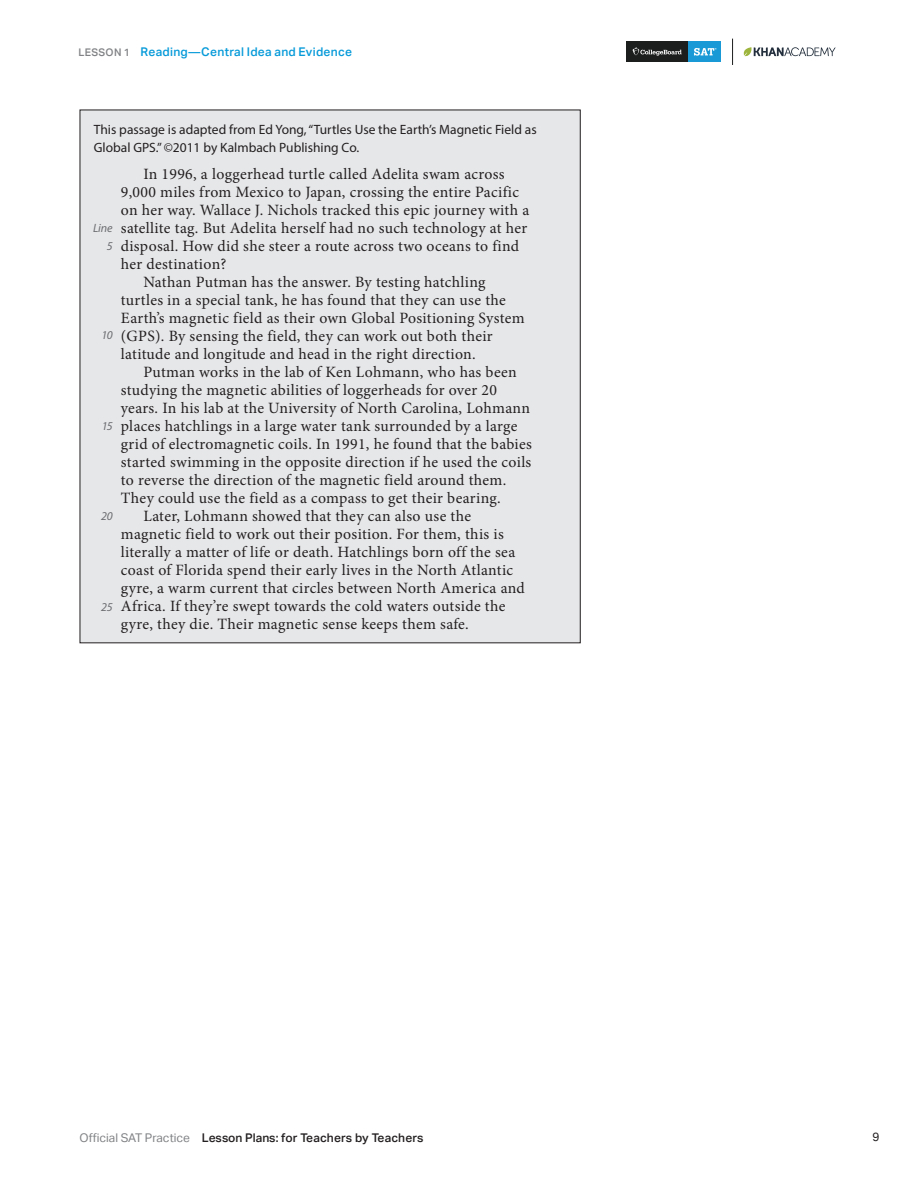
<style>
.page{position:relative;width:918px;height:1188px;background:#fff}
.page>*{position:absolute;margin:0;border:0;box-sizing:border-box;transform-origin:0 0}
.t1{font:15.75px/18px "Minion Pro";letter-spacing:.02em;color:#231f20}
.t2{font:13.5px/18px "Myriad Pro";color:#231f20}
.t3{font:500 12px "Aktiv Grotesk";color:#231f20}
.t4{font:500 12px "Aktiv Grotesk";letter-spacing:.025em;color:#069ad9}
.t5{font:italic 12px "Myriad Pro";color:#6c6d70}
.t6{font:12px "Aktiv Grotesk";color:#231f20}
.s1{font-size:10.5px;color:#808285}
.s2{font-family:"Myriad Pro";font-style:italic;font-size:12px;color:#6c6d70}
.s3{font-weight:400;color:#808285}
</style>
<div class="page">
<svg style="left:743px;top:47px;width:93px;height:10px"></svg>
<svg style="left:732px;top:39px;width:1px;height:26px"></svg>
<div style="left:626px;top:42px;width:62px;height:20px;background:#1c1d1d"></div>
<svg style="left:633px;top:47px;width:49px;height:9px"></svg>
<div style="left:688px;top:42px;width:32px;height:20px;background:#199ad7"></div>
<svg style="left:694px;top:48px;width:22px;height:8px"></svg>
<div style="left:80px;top:110px;width:500px;height:533px;background:#e6e7e9"></div>
<p class="t4" style="left:79px;top:45px;width:275px"><span class="s1">LESSON 1</span> Reading—Central Idea and Evidence</p>
<p class="t2" style="left:94px;top:120px;width:444px">This passage is adapted from Ed Yong, “Turtles Use the Earth’s Magnetic Field as<br>Global GPS.” ©2011 by Kalmbach Publishing Co.</p>
<p class="t1" style="left:121px;top:165px;width:410px;text-indent:23px">In 1996, a loggerhead turtle called Adelita swam across<br>9,000 miles from Mexico to Japan, crossing the entire Pacific on her way. Wallace J. Nichols tracked this epic journey with a</p>
<p class="t1" style="left:93px;top:219px;width:436px"><span class="s2">Line</span> satellite tag. But Adelita herself had no such technology at her</p>
<p class="t1" style="left:107px;top:237px;width:414px"><span class="s2">5</span> disposal. How did she steer a route across two oceans to find</p>
<p class="t1" style="left:121px;top:255px;width:107px">her destination?</p>
<p class="t1" style="left:143px;top:273px;width:344px">Nathan Putman has the answer. By testing hatchling</p>
<p class="t1" style="left:121px;top:291px;width:387px">turtles in a special tank, he has found that they can use the</p>
<p class="t1" style="left:121px;top:309px;width:405px">Earth’s magnetic field as their own Global Positioning System</p>
<p class="t1" style="left:102px;top:327px;width:393px"><span class="s2">10</span> (GPS). By sensing the field, they can work out both their</p>
<p class="t1" style="left:121px;top:345px;width:356px">latitude and longitude and head in the right direction.</p>
<p class="t1" style="left:143px;top:363px;width:375px">Putman works in the lab of Ken Lohmann, who has been</p>
<p class="t1" style="left:121px;top:381px;width:378px">studying the magnetic abilities of loggerheads for over 20</p>
<p class="t1" style="left:121px;top:399px;width:411px">years. In his lab at the University of North Carolina, Lohmann</p>
<p class="t1" style="left:102px;top:417px;width:417px"><span class="s2">15</span> places hatchlings in a large water tank surrounded by a large</p>
<p class="t1" style="left:121px;top:435px;width:413px">grid of electromagnetic coils. In 1991, he found that the babies</p>
<p class="t1" style="left:121px;top:453px;width:412px">started swimming in the opposite direction if he used the coils</p>
<p class="t1" style="left:121px;top:471px;width:387px">to reverse the direction of the magnetic field around them.</p>
<p class="t1" style="left:121px;top:489px;width:381px">They could use the field as a compass to get their bearing.</p>
<p class="t5" style="left:101px;top:509px;width:13px">20</p>
<p class="t1" style="left:143px;top:507px;width:329px">Later, Lohmann showed that they can also use the</p>
<p class="t1" style="left:121px;top:525px;width:384px">magnetic field to work out their position. For them, this is</p>
<p class="t1" style="left:121px;top:543px;width:396px">literally a matter of life or death. Hatchlings born off the sea</p>
<p class="t1" style="left:121px;top:561px;width:394px">coast of Florida spend their early lives in the North Atlantic</p>
<p class="t1" style="left:121px;top:579px;width:406px">gyre, a warm current that circles between North America and</p>
<p class="t1" style="left:101px;top:597px;width:406px"><span class="s2">25</span> Africa. If they’re swept towards the cold waters outside the</p>
<p class="t1" style="left:121px;top:615px;width:349px">gyre, they die. Their magnetic sense keeps them safe.</p>
<p class="t3" style="left:80px;top:1130px;width:345px"><span class="s3">Official SAT Practice</span> Lesson Plans: for Teachers by Teachers</p>
<p class="t6" style="left:873px;top:1130px;width:9px">9</p>
</div>
